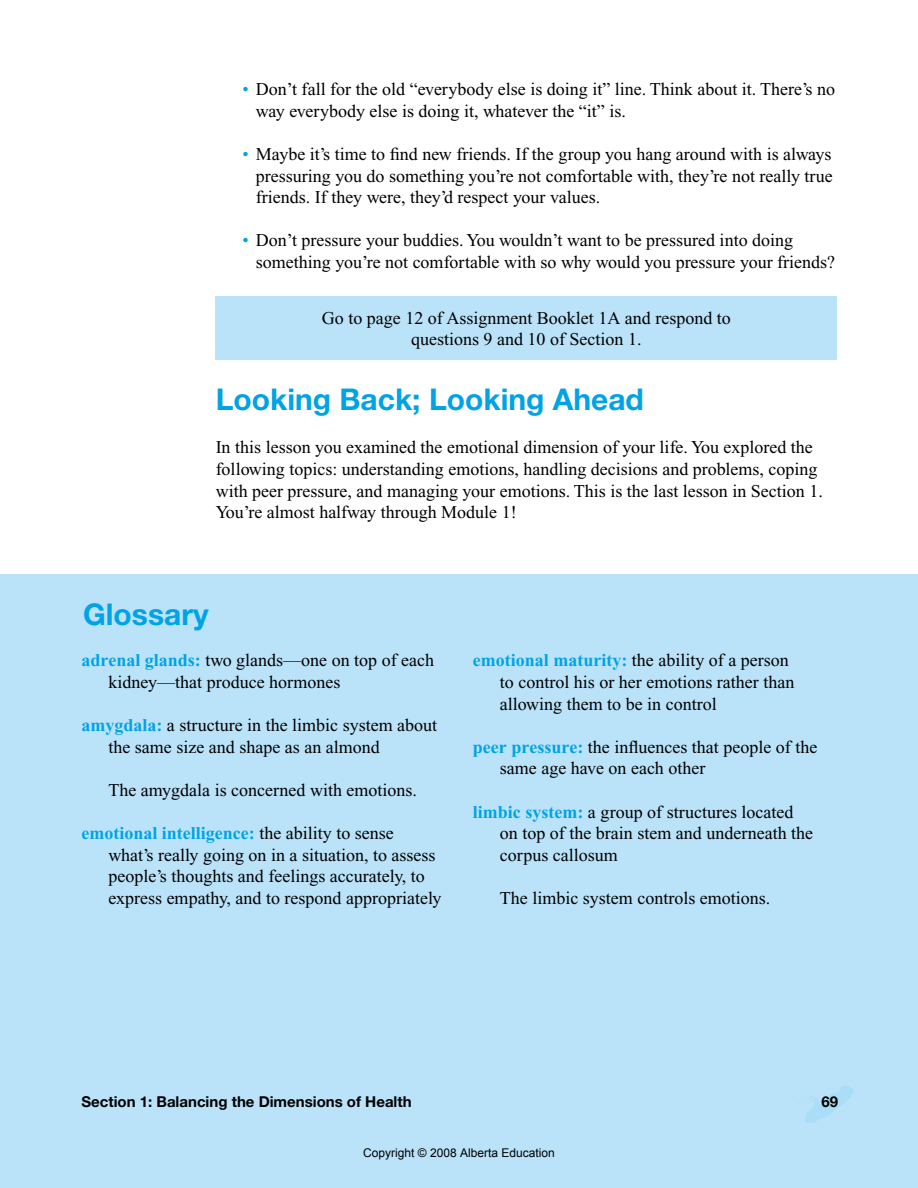
<style>
.page{position:relative;width:918px;height:1188px;background:#fff}
.page>*{position:absolute;margin:0;border:0;box-sizing:border-box;transform-origin:0 0}
.t1{font:700 30px "Helvetica Neue";color:#00a3e6}
.t2{font:18px/21.6px "Times New Roman";color:#000}
.t3{font:700 15px "Helvetica Neue";color:#000}
.t4{font:12px "Arial";color:#000}
.s1{color:#00a3e6}
.s2{font-weight:700;color:#00a3e6}
</style>
<div class="page">
<div style="left:0;top:574px;width:918px;height:614px;background:#bae3f9"></div>
<svg style="left:799px;top:1085px;width:54px;height:38px"></svg>
<div style="left:215px;top:296px;width:622px;height:64px;background:#bae3f9"></div>
<p class="t2" style="left:256px;top:79px;width:581px;text-indent:-14px"><span class="s1">•</span> Don’t fall for the old “everybody else is doing it” line. Think about it. There’s no way everybody else is doing it, whatever the “it” is.</p>
<p class="t2" style="left:256px;top:144px;width:578px;text-align:justify;text-indent:-14px"><span class="s1">•</span> Maybe it’s time to find new friends. If the group you hang around with is always pressuring you do something you’re not comfortable with, they’re not really true friends. If they were, they’d respect your values.</p>
<p class="t2" style="left:256px;top:230px;width:581px;text-indent:-14px"><span class="s1">•</span> Don’t pressure your buddies. You wouldn’t want to be pressured into doing something you’re not comfortable with so why would you pressure your friends?</p>
<p class="t2" style="left:322px;top:307px;width:410px;text-align:center">Go to page 12 of Assignment Booklet 1A and respond to questions 9 and 10 of Section 1.</p>
<h1 class="t1" style="left:216px;top:381px;width:430px">Looking Back; Looking Ahead</h1>
<p class="t2" style="left:216px;top:437px;width:609px">In this lesson you examined the emotional dimension of your life. You explored the following topics: understanding emotions, handling decisions and problems, coping with peer pressure, and managing your emotions. This is the last lesson in Section 1.<br>You’re almost halfway through Module 1!</p>
<h1 class="t1" style="left:83px;top:595px;width:127px">Glossary</h1>
<p class="t2" style="left:108px;top:650px;width:327px;text-indent:-27px"><span class="s2">adrenal glands:</span> two glands—one on top of each kidney—that produce hormones</p>
<p class="t2" style="left:108px;top:715px;width:330px;text-indent:-27px"><span class="s2">amygdala:</span> a structure in the limbic system about the same size and shape as an almond</p>
<p class="t2" style="left:108px;top:780px;width:310px">The amygdala is concerned with emotions.</p>
<p class="t2" style="left:108px;top:823px;width:335px;text-indent:-27px"><span class="s2">emotional intelligence:</span> the ability to sense what’s really going on in a situation, to assess people’s thoughts and feelings accurately, to express empathy, and to respond appropriately</p>
<p class="t2" style="left:500px;top:650px;width:296px;text-indent:-27px"><span class="s2">emotional maturity:</span> the ability of a person to control his or her emotions rather than allowing them to be in control</p>
<p class="t2" style="left:500px;top:736px;width:319px;text-indent:-27px"><span class="s2">peer pressure:</span> the influences that people of the same age have on each other</p>
<p class="t2" style="left:500px;top:801px;width:315px;text-indent:-27px"><span class="s2">limbic system:</span> a group of structures located on top of the brain stem and underneath the corpus callosum</p>
<p class="t2" style="left:500px;top:888px;width:272px">The limbic system controls emotions.</p>
<p class="t3" style="left:81px;top:1092px;width:332px">Section 1: Balancing the Dimensions of Health</p>
<p class="t3" style="left:821px;top:1093px;width:18px">69</p>
<p class="t4" style="left:363px;top:1145px;width:193px">Copyright © 2008 Alberta Education</p>
</div>
